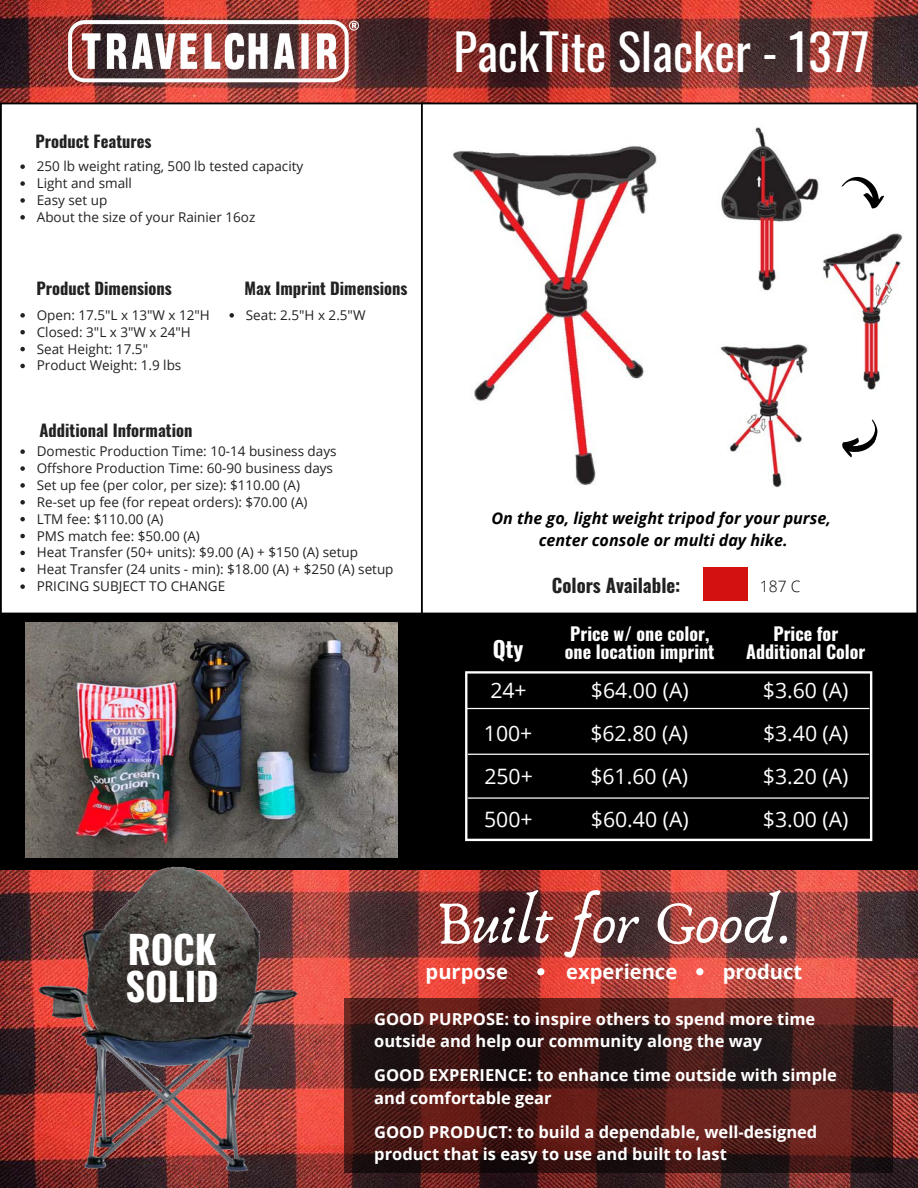
<style>
.page{position:relative;width:918px;height:1188px;background:#fff}
.page>*{position:absolute;margin:0;border:0;box-sizing:border-box;transform-origin:0 0}
.t1{font:62.25px "Anaktoria";color:#fff}
.t2{font:49.05px "Oswald";color:#fff}
.t3{font:700 38.4px/37.3px "Oswald";color:#fff}
.t4{font:700 22.2px "Oswald";color:#fff}
.t5{font:21.3px "Open Sans";color:#fff}
.t6{font:700 20.1px "Open Sans";color:#fff}
.t7{font:700 18.75px "Oswald";color:#222}
.t8{font:700 18px "Oswald";color:#fff}
.t9{font:700 16.5px/22px "Open Sans";color:#fff}
.t10{font:700 16.5px "Oswald";color:#222}
.t11{font:italic 700 16.05px "Open Sans";color:#000}
.t12{font:300 15.6px "Open Sans";color:#000}
.t13{font:13.5px "Open Sans";color:#222}
</style>
<div class="page">
<img style="left:0;top:0;width:918px;height:103px">
<img style="left:0;top:870px;width:918px;height:318px">
<div style="left:0;top:613px;width:918px;height:257px;background:#000"></div>
<hr style="left:0;top:104px;width:2px;height:509px;background:#000">
<hr style="left:2px;top:103px;width:427px;height:1px;background:#000">
<img style="left:68px;top:20px;width:290px;height:63px">
<hr style="left:421px;top:104px;width:2px;height:509px;background:#000">
<hr style="left:916px;top:104px;width:2px;height:509px;background:#000">
<hr style="left:423px;top:103px;width:493px;height:1px;background:#000">
<svg style="left:465px;top:671px;width:407px;height:170px"></svg>
<svg style="left:467px;top:708px;width:402px;height:1px"></svg>
<svg style="left:468px;top:754px;width:401px;height:1px"></svg>
<svg style="left:468px;top:797px;width:401px;height:2px"></svg>
<svg style="left:344px;top:998px;width:549px;height:175px;background:#441917"></svg>
<img style="left:452px;top:146px;width:205px;height:339px">
<div style="left:703px;top:567px;width:45px;height:34px;background:#d41111"></div>
<img style="left:721px;top:127px;width:98px;height:164px">
<img style="left:720px;top:344px;width:88px;height:144px">
<img style="left:823px;top:233px;width:80px;height:156px">
<svg style="left:842px;top:177px;width:42px;height:31px"></svg>
<img style="left:36px;top:866px;width:268px;height:307px">
<svg style="left:842px;top:419px;width:36px;height:39px"></svg>
<img style="left:25px;top:622px;width:373px;height:235px">
<svg style="left:537px;top:968px;width:7px;height:7px"></svg>
<svg style="left:696px;top:968px;width:7px;height:7px"></svg>
<svg style="left:20px;top:313px;width:5px;height:5px"></svg>
<svg style="left:20px;top:330px;width:5px;height:4px"></svg>
<svg style="left:20px;top:347px;width:5px;height:4px"></svg>
<svg style="left:20px;top:364px;width:5px;height:4px"></svg>
<svg style="left:229px;top:313px;width:5px;height:5px"></svg>
<svg style="left:20px;top:449px;width:5px;height:5px"></svg>
<svg style="left:20px;top:466px;width:5px;height:5px"></svg>
<svg style="left:20px;top:483px;width:5px;height:5px"></svg>
<svg style="left:20px;top:500px;width:5px;height:5px"></svg>
<svg style="left:20px;top:517px;width:5px;height:4px"></svg>
<svg style="left:20px;top:534px;width:5px;height:4px"></svg>
<svg style="left:20px;top:551px;width:5px;height:4px"></svg>
<svg style="left:20px;top:568px;width:5px;height:4px"></svg>
<svg style="left:20px;top:584px;width:5px;height:5px"></svg>
<svg style="left:20px;top:164px;width:5px;height:5px"></svg>
<svg style="left:20px;top:181px;width:5px;height:5px"></svg>
<svg style="left:20px;top:198px;width:5px;height:5px"></svg>
<svg style="left:20px;top:215px;width:5px;height:5px"></svg>
<p class="t10" style="left:36px;top:128px;width:118px">Product Features</p>
<p class="t13" style="left:37px;top:157px;width:268px">250 lb weight rating, 500 lb tested capacity</p>
<p class="t13" style="left:37px;top:174px;width:97px">Light and small</p>
<p class="t13" style="left:37px;top:191px;width:72px">Easy set up</p>
<p class="t13" style="left:37px;top:207px;width:220px">About the size of your Rainier 16oz</p>
<p class="t10" style="left:37px;top:276px;width:137px">Product Dimensions</p>
<p class="t13" style="left:37px;top:305px;width:175px">Open: 17.5"L x 13"W x 12"H</p>
<p class="t13" style="left:37px;top:322px;width:156px">Closed: 3"L x 3"W x 24"H</p>
<p class="t13" style="left:37px;top:339px;width:113px">Seat Height: 17.5"</p>
<p class="t13" style="left:37px;top:356px;width:146px">Product Weight: 1.9 lbs</p>
<p class="t10" style="left:40px;top:418px;width:154px">Additional Information</p>
<p class="t10" style="left:244px;top:276px;width:165px">Max Imprint Dimensions</p>
<p class="t13" style="left:246px;top:305px;width:121px">Seat: 2.5"H x 2.5"W</p>
<p class="t13" style="left:37px;top:442px;width:301px">Domestic Production Time: 10-14 business days</p>
<p class="t13" style="left:37px;top:459px;width:298px">Offshore Production Time: 60-90 business days</p>
<p class="t13" style="left:37px;top:475px;width:265px">Set up fee (per color, per size): $110.00 (A)</p>
<p class="t13" style="left:37px;top:492px;width:272px">Re-set up fee (for repeat orders): $70.00 (A)</p>
<p class="t13" style="left:37px;top:509px;width:128px">LTM fee: $110.00 (A)</p>
<p class="t13" style="left:37px;top:526px;width:165px">PMS match fee: $50.00 (A)</p>
<p class="t13" style="left:37px;top:543px;width:323px">Heat Transfer (50+ units): $9.00 (A) + $150 (A) setup</p>
<p class="t13" style="left:37px;top:560px;width:358px">Heat Transfer (24 units - min): $18.00 (A) + $250 (A) setup</p>
<p class="t13" style="left:37px;top:577px;width:190px">PRICING SUBJECT TO CHANGE</p>
<p class="t2" style="left:453px;top:13px;width:418px">PackTite Slacker - 1377</p>
<p class="t11" style="left:491px;top:506px;width:341px">On the go, light weight tripod for your purse,</p>
<p class="t11" style="left:539px;top:528px;width:250px">center console or multi day hike.</p>
<p class="t4" style="left:493px;top:632px;width:32px">Qty</p>
<p class="t5" style="left:490px;top:675px;width:38px">24+</p>
<p class="t5" style="left:484px;top:719px;width:50px">100+</p>
<p class="t5" style="left:484px;top:761px;width:50px">250+</p>
<p class="t5" style="left:484px;top:804px;width:50px">500+</p>
<p class="t7" style="left:552px;top:570px;width:130px">Colors Available:</p>
<p class="t12" style="left:760px;top:575px;width:42px">187 C</p>
<p class="t8" style="left:570px;top:619px;width:141px">Price w/ one color,</p>
<p class="t8" style="left:565px;top:637px;width:151px">one location imprint</p>
<p class="t5" style="left:591px;top:676px;width:99px">$64.00 (A)</p>
<p class="t5" style="left:590px;top:719px;width:99px">$62.80 (A)</p>
<p class="t5" style="left:590px;top:761px;width:99px">$61.60 (A)</p>
<p class="t5" style="left:591px;top:804px;width:99px">$60.40 (A)</p>
<p class="t8" style="left:773px;top:619px;width:66px">Price for</p>
<p class="t8" style="left:746px;top:637px;width:121px">Additional Color</p>
<p class="t5" style="left:763px;top:676px;width:87px">$3.60 (A)</p>
<p class="t5" style="left:763px;top:718px;width:87px">$3.40 (A)</p>
<p class="t5" style="left:763px;top:761px;width:87px">$3.20 (A)</p>
<p class="t5" style="left:763px;top:804px;width:87px">$3.00 (A)</p>
<p class="t3" style="left:125px;top:929px;width:95px">ROCK<br>SOLID</p>
<p class="t1" style="left:436px;top:885px;width:358px">Built for Good.</p>
<p class="t6" style="left:426px;top:957px;width:84px">purpose</p>
<p class="t6" style="left:566px;top:957px;width:112px">experience</p>
<p class="t6" style="left:723px;top:957px;width:81px">product</p>
<p class="t9" style="left:374px;top:1008px;width:443px">GOOD PURPOSE: to inspire others to spend more time outside and help our community along the way</p>
<p class="t9" style="left:374px;top:1064px;width:464px">GOOD EXPERIENCE: to enhance time outside with simple and comfortable gear</p>
<p class="t9" style="left:374px;top:1120px;width:445px">GOOD PRODUCT: to build a dependable, well-designed product that is easy to use and built to last</p>
</div>
